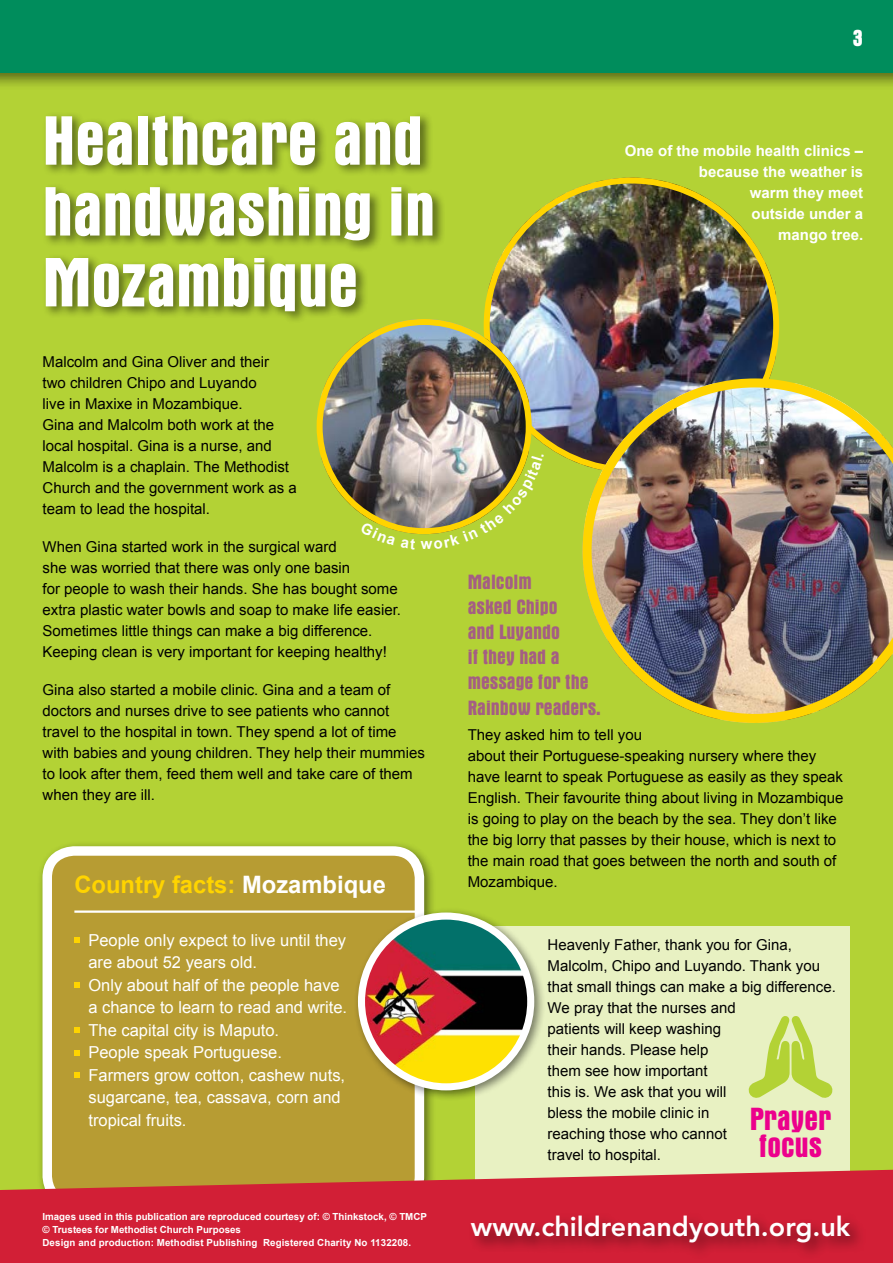
<style>
.page{position:relative;width:893px;height:1263px;background:#fff}
.page>*{position:absolute;margin:0;border:0;box-sizing:border-box;transform-origin:0 0}
.t1{font:700 condensed 70.8px/70.8px "Aurora BT";color:#fff}
.t2{font:700 condensed 32.55px/27.3px "Aurora BT";letter-spacing:.005em;color:#ec008c}
.t3{font:800 27px "Avenir";color:#fff}
.t4{font:700 24px "Arial";color:#ffd400}
.t5{font:700 condensed 24px "Aurora BT";color:#fff}
.t6{font:700 condensed 21px/25.2px "Aurora BT";color:#a45e83}
.t7{font:16.5px/22.5px "Arial";color:#fff}
.t8{font:15px/21px "Arial";color:#000}
.t9{font:700 15px/21px "Arial";color:#fff;text-align:right}
.t10{font:700 9.75px/12.8px "Arial";color:#fff}
.s1{color:#fff}
</style>
<div class="page">
<div style="left:0;top:57px;width:893px;height:1206px;background:#b3d235"></div>
<img style="left:488px;top:178px;width:288px;height:287px">
<img style="left:321px;top:319px;width:208px;height:194px">
<div style="left:42px;top:112px;width:404px;height:212px;background:#000;opacity:.5"></div>
<div style="left:475px;top:926px;width:374px;height:265px;background:#e8f1c2"></div>
<svg style="left:748px;top:1016px;width:85px;height:82px"></svg>
<div style="left:36px;top:840px;width:400px;height:379px;background:#000;opacity:.5"></div>
<div style="left:47px;top:851px;width:372px;height:352px;background:#b79c33;border-radius:27px"></div>
<div style="left:43px;top:846px;width:381px;height:362px;border:9px solid #fff;border-radius:27px"></div>
<hr style="left:74px;top:910px;width:348px;height:3px;background:#fff">
<svg style="left:74px;top:937px;width:6px;height:6px"></svg>
<svg style="left:74px;top:982px;width:6px;height:6px"></svg>
<svg style="left:74px;top:1027px;width:6px;height:6px"></svg>
<svg style="left:74px;top:1050px;width:6px;height:6px"></svg>
<svg style="left:74px;top:1072px;width:6px;height:6px"></svg>
<div style="left:352px;top:907px;width:194px;height:195px;background:#000;opacity:.5"></div>
<img style="left:363px;top:917px;width:168px;height:170px">
<div style="left:358px;top:912px;width:176px;height:178px;border:7px solid #fff;border-radius:50%"></div>
<img style="left:583px;top:378px;width:310px;height:345px">
<svg style="left:0;top:1170px;width:893px;height:93px;background:#cf343a"></svg>
<div style="left:467px;top:1211px;width:400px;height:49px;background:#000;opacity:.5"></div>
<div style="left:0;top:0;width:893px;height:90px;background:#000;opacity:.5"></div>
<div style="left:0;top:0;width:893px;height:72px;background:#008d5c"></div>
<svg style="left:360px;top:454px;width:184px;height:81px"></svg>
<h1 class="t1" style="left:43px;top:105px;width:394px">Healthcare and handwashing in<br>Mozambique</h1>
<p class="t8" style="left:43px;top:351px;width:256px">Malcolm and Gina Oliver and their<br>two children Chipo and Luyando<br>live in Maxixe in Mozambique.<br>Gina and Malcolm both work at the local hospital. Gina is a nurse, and<br>Malcolm is a chaplain. The Methodist<br>Church and the government work as a team to lead the hospital.</p>
<p class="t8" style="left:43px;top:536px;width:360px">When Gina started work in the surgical ward<br>she was worried that there was only one basin<br>for people to wash their hands. She has bought some extra plastic water bowls and soap to make life easier.<br>Sometimes little things can make a big difference.<br>Keeping clean is very important for keeping healthy!</p>
<p class="t8" style="left:43px;top:679px;width:384px">Gina also started a mobile clinic. Gina and a team of doctors and nurses drive to see patients who cannot travel to the hospital in town. They spend a lot of time with babies and young children. They help their mummies to look after them, feed them well and take care of them when they are ill.</p>
<h3 class="t5" style="left:853px;top:24px;width:12px">3</h3>
<p class="t9" style="left:625px;top:140px;width:240px">One of the mobile health clinics – because the weather is<br>warm they meet<br>outside under a<br>mango tree.</p>
<h3 class="t6" style="left:468px;top:569px;width:135px">Malcolm<br>asked Chipo<br>and Luyando<br>if they had a message for the<br>Rainbow readers.</h3>
<p class="t8" style="left:468px;top:724px;width:377px">They asked him to tell you<br>about their Portuguese-speaking nursery where they have learnt to speak Portuguese as easily as they speak English. Their favourite thing about living in Mozambique is going to play on the beach by the sea. They don’t like the big lorry that passes by their house, which is next to the main road that goes between the north and south of</p>
<h3 class="t4" style="left:74px;top:869px;width:313px">Country facts: <span class="s1">Mozambique</span></h3>
<p class="t8" style="left:468px;top:871px;width:92px">Mozambique.</p>
<p class="t7" style="left:88px;top:929px;width:260px">People only expect to live until they are about 52 years old.<br>Only about half of the people have a chance to learn to read and write.<br>The capital city is Maputo.<br>People speak Portuguese.<br>Farmers grow cotton, cashew nuts, sugarcane, tea, cassava, corn and tropical fruits.</p>
<p class="t8" style="left:548px;top:934px;width:290px">Heavenly Father, thank you for Gina,<br>Malcolm, Chipo and Luyando. Thank you that small things can make a big difference.<br>We pray that the nurses and<br>patients will keep washing<br>their hands. Please help<br>them see how important<br>this is. We ask that you will<br>bless the mobile clinic in<br>reaching those who cannot<br>travel to hospital.</p>
<h2 class="t2" style="left:750px;top:1105px;width:83px">Prayer focus</h2>
<p class="t10" style="left:43px;top:1211px;width:386px">Images used in this publication are reproduced courtesy of: © Thinkstock, © TMCP © Trustees for Methodist Church Purposes<br>Design and production: Methodist Publishing Registered Charity No 1132208.</p>
<h3 class="t3" style="left:471px;top:1211px;width:381px">www.childrenandyouth.org.uk</h3>
</div>
